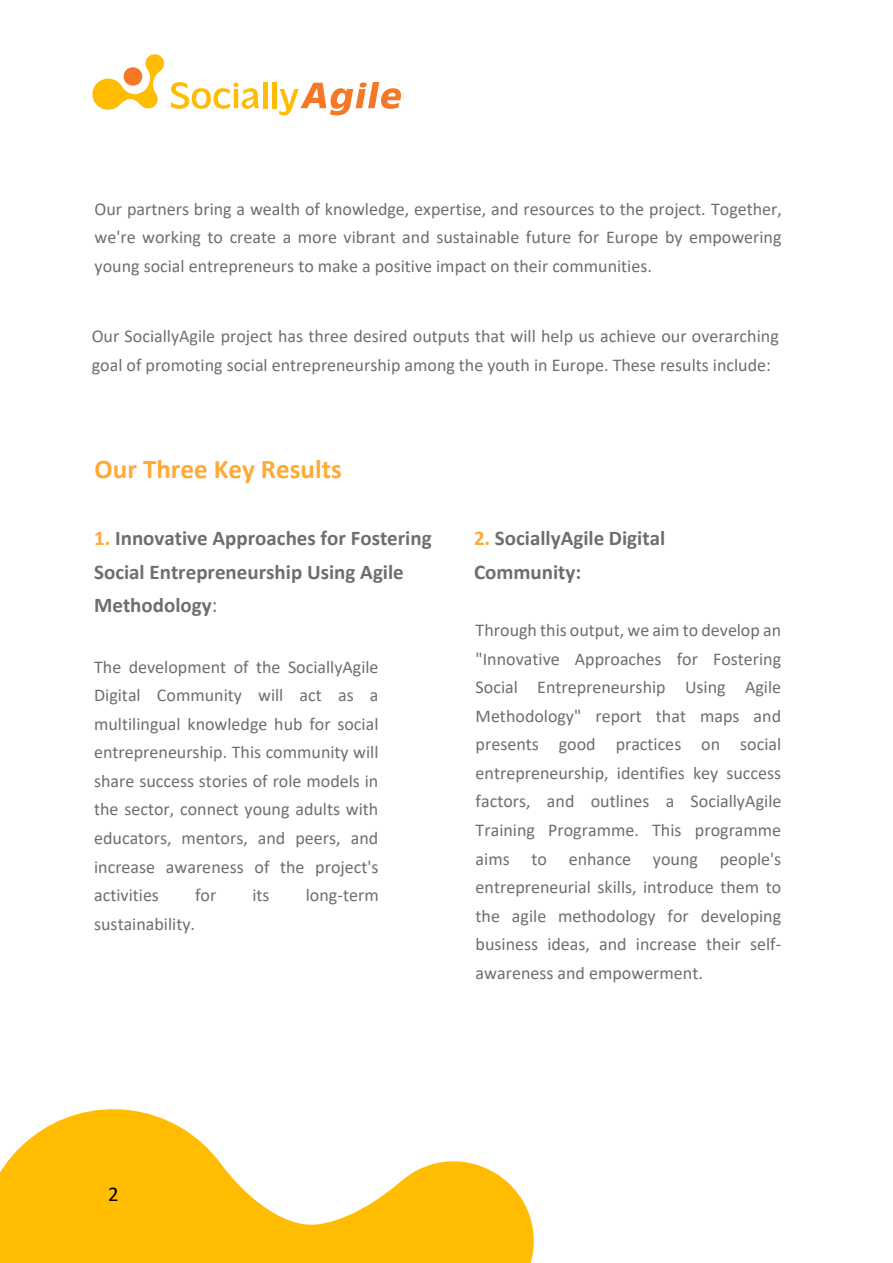
<style>
.page{position:relative;width:893px;height:1263px;background:#fff}
.page>*{position:absolute;margin:0;border:0;box-sizing:border-box;transform-origin:0 0}
.t1{font:700 27px "Calibri";color:#ffaa36}
.t2{font:700 21px/33.3px "Calibri";color:#6e6e6e}
.t3{font:21px "Calibri";color:#000}
.t4{font:18px/28.5px "Calibri";color:#6e6e6e;text-align:justify}
.s1{color:#ffaa36}
.s2{font-weight:400}
</style>
<div class="page">
<svg style="left:92px;top:54px;width:73px;height:56px"></svg>
<svg style="left:171px;top:82px;width:88px;height:27px"></svg>
<hr style="left:263px;top:82px;width:4px;height:26px;background:#ffbc00">
<div style="left:272px;top:82px;width:5px;height:26px;background:#ffbc00"></div>
<svg style="left:279px;top:82px;width:122px;height:33px"></svg>
<svg style="left:0;top:1109px;width:534px;height:154px;fill:#ffbc00"></svg>
<p class="t4" style="left:95px;top:194px;width:689px">Our partners bring a wealth of knowledge, expertise, and resources to the project. Together, we're working to create a more vibrant and sustainable future for Europe by empowering young social entrepreneurs to make a positive impact on their communities.</p>
<p class="t4" style="left:92px;top:322px;width:689px">Our SociallyAgile project has three desired outputs that will help us achieve our overarching goal of promoting social entrepreneurship among the youth in Europe. These results include:</p>
<h1 class="t1" style="left:95px;top:450px;width:249px">Our Three Key Results</h1>
<p class="t2" style="left:94px;top:521px;width:339px"><span class="s1">1.</span> Innovative Approaches for Fostering<br>Social Entrepreneurship Using Agile<br>Methodology<span class="s2">:</span></p>
<p class="t4" style="left:94px;top:652px;width:286px">The development of the SociallyAgile Digital Community will act as a multilingual knowledge hub for social entrepreneurship. This community will share success stories of role models in the sector, connect young adults with educators, mentors, and peers, and increase awareness of the project's activities</p>
<p class="t4" style="left:195px;top:880px;width:23px">for</p>
<p class="t4" style="left:252px;top:880px;width:19px">its</p>
<p class="t4" style="left:306px;top:880px;width:74px">long-term</p>
<p class="t4" style="left:94px;top:909px;width:103px">sustainability.</p>
<p class="t2" style="left:474px;top:521px;width:193px"><span class="s1">2.</span> SociallyAgile Digital<br>Community:</p>
<p class="t4" style="left:476px;top:615px;width:307px">Through this output, we aim to develop an "Innovative Approaches for Fostering Social Entrepreneurship Using Agile Methodology" report that maps and presents good practices on social entrepreneurship, identifies key success factors, and outlines a SociallyAgile Training Programme. This programme aims to enhance young people's entrepreneurial skills, introduce them to the agile methodology for developing business ideas, and increase their self&shy;awareness and empowerment.</p>
<p class="t3" style="left:108px;top:1179px;width:12px">2</p>
</div>
